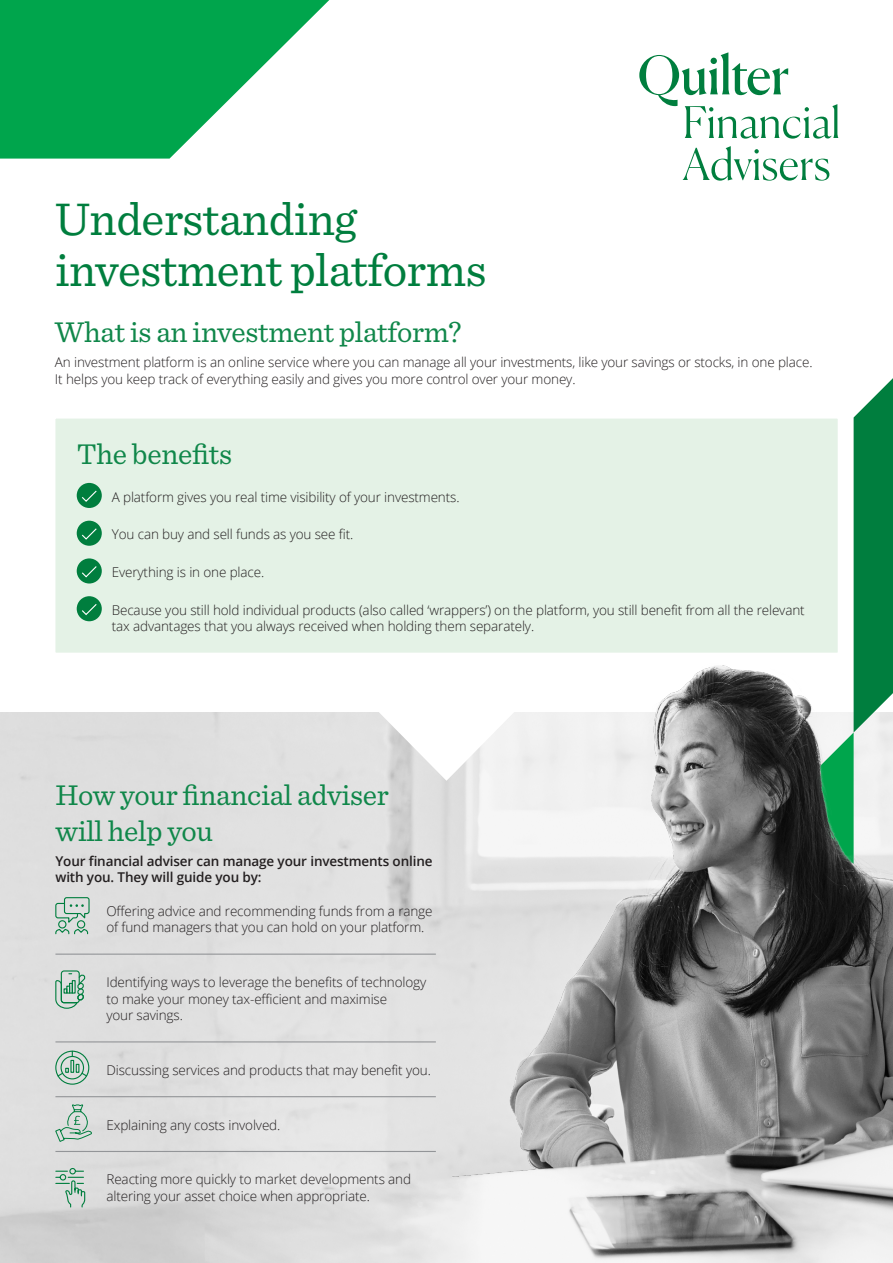
<style>
.page{position:relative;width:893px;height:1263px;background:#fff}
.page>*{position:absolute;margin:0;border:0;box-sizing:border-box;transform-origin:0 0}
.t1{font:48px/51px "Sentinel";letter-spacing:-.01em;color:#007e3e}
.t2{font:30px/36px "Sentinel";letter-spacing:-.01em;color:#10874a}
.t3{font:300 13.5px/16.5px "Open Sans";letter-spacing:-.01em;color:#231f20}
.t4{font:600 13.5px/16.5px "Open Sans";letter-spacing:-.01em;color:#231f20}
</style>
<div class="page">
<img style="left:0;top:713px;width:452px;height:550px">
<svg style="left:854px;top:378px;width:39px;height:273px;background:#12874b"></svg>
<div style="left:55px;top:418px;width:783px;height:235px;background:#e4f2e6"></div>
<img style="left:452px;top:651px;width:441px;height:612px">
<hr style="left:55px;top:953px;width:381px;height:2px;background:#939598">
<hr style="left:55px;top:1041px;width:381px;height:1px;background:#939598">
<hr style="left:55px;top:1096px;width:381px;height:1px;background:#939598">
<hr style="left:55px;top:1151px;width:381px;height:1px;background:#939598">
<svg style="left:54px;top:1103px;width:39px;height:40px;background:#c0d1c8"></svg>
<svg style="left:55px;top:896px;width:35px;height:39px"></svg>
<div style="left:61px;top:970px;width:19px;height:33px;border:1px solid #007e3e;border-radius:3px"></div>
<svg style="left:55px;top:973px;width:32px;height:36px"></svg>
<div style="left:69px;top:983px;width:4px;height:10px;border:1px solid #007e3e"></div>
<div style="left:70px;top:1060px;width:4px;height:13px;border:1px solid #007e3e"></div>
<div style="left:61px;top:1056px;width:23px;height:23px;border:1px solid #007e3e;border-radius:50%"></div>
<div style="left:55px;top:1051px;width:34px;height:34px;border:1px solid #007e3e;border-radius:50%"></div>
<svg style="left:76px;top:1064px;width:12px;height:13px"></svg>
<svg style="left:57px;top:1068px;width:12px;height:9px"></svg>
<svg style="left:55px;top:1167px;width:31px;height:41px"></svg>
<svg style="left:345px;top:678px;width:202px;height:103px"></svg>
<svg style="left:0;top:0;width:329px;height:159px;fill:#00a54c"></svg>
<svg style="left:639px;top:52px;width:199px;height:87px"></svg>
<svg style="left:683px;top:146px;width:146px;height:35px"></svg>
<h1 class="t1" style="left:55px;top:191px;width:433px">Understanding investment platforms</h1>
<h2 class="t2" style="left:55px;top:312px;width:408px">What is an investment platform?</h2>
<p class="t3" style="left:55px;top:354px;width:759px">An investment platform is an online service where you can manage all your investments, like your savings or stocks, in one place.<br>It helps you keep track of everything easily and gives you more control over your money.</p>
<h2 class="t2" style="left:77px;top:434px;width:157px">The benefits</h2>
<p class="t3" style="left:112px;top:488px;width:349px">A platform gives you real time visibility of your investments.</p>
<p class="t3" style="left:112px;top:526px;width:243px">You can buy and sell funds as you see fit.</p>
<p class="t3" style="left:112px;top:564px;width:154px">Everything is in one place.</p>
<p class="t3" style="left:112px;top:601px;width:694px">Because you still hold individual products (also called ‘wrappers’) on the platform, you still benefit from all the relevant tax advantages that you always received when holding them separately.</p>
<h2 class="t2" style="left:55px;top:775px;width:335px">How your financial adviser will help you</h2>
<p class="t4" style="left:55px;top:852px;width:379px">Your financial adviser can manage your investments online with you. They will guide you by:</p>
<p class="t3" style="left:106px;top:902px;width:328px">Offering advice and recommending funds from a range of fund managers that you can hold on your platform.</p>
<p class="t3" style="left:106px;top:973px;width:321px">Identifying ways to leverage the benefits of technology to make your money tax-efficient and maximise<br>your savings.</p>
<p class="t3" style="left:106px;top:1061px;width:326px">Discussing services and products that may benefit you.</p>
<p class="t3" style="left:106px;top:1116px;width:175px">Explaining any costs involved.</p>
<p class="t3" style="left:106px;top:1171px;width:306px">Reacting more quickly to market developments and altering your asset choice when appropriate.</p>
</div>
